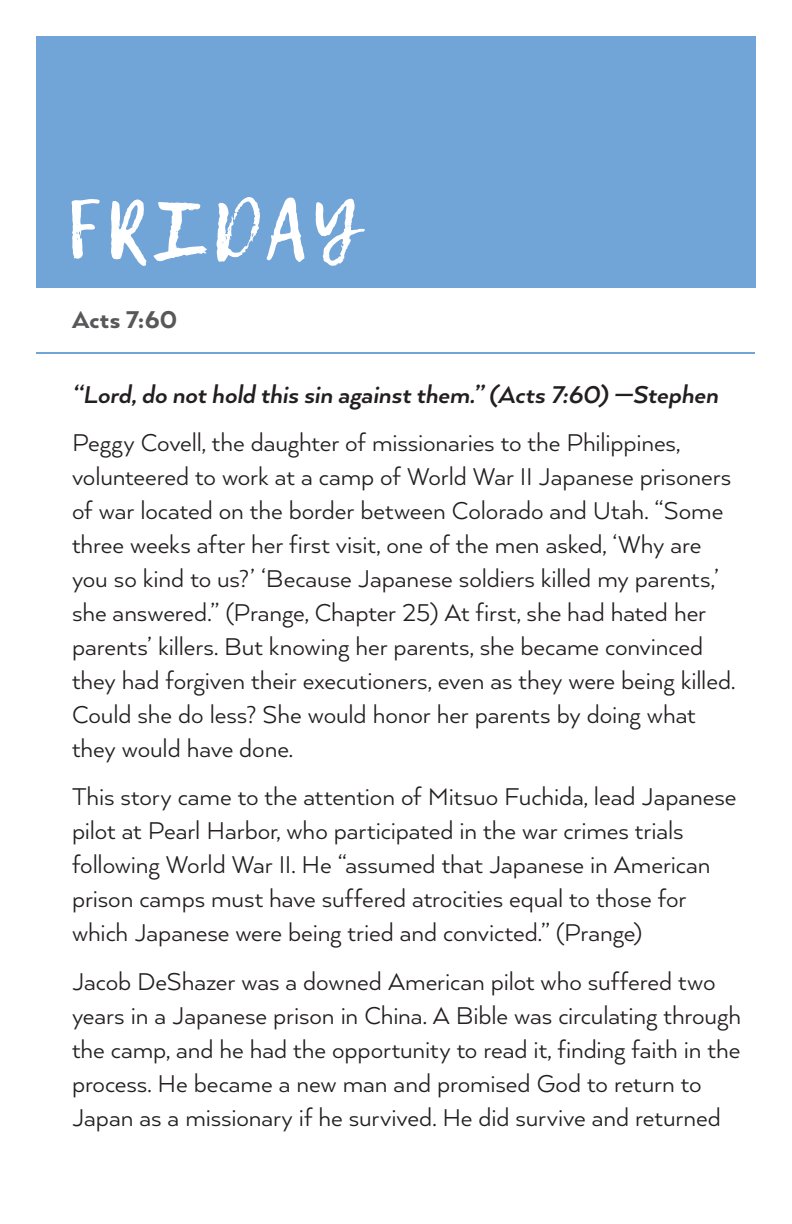
<style>
.page{position:relative;width:792px;height:1224px;background:#fff}
.page>*{position:absolute;margin:0;border:0;box-sizing:border-box;transform-origin:0 0}
.t1{font:80px "Lemon Tuesday";letter-spacing:.07em;color:#fff}
.t2{font:28px/34px "Arquitecta";letter-spacing:-.005em;color:#231f20}
.t3{font:italic 700 28px "Arquitecta";letter-spacing:-.005em;color:#231f20}
.t4{font:800 28px "Arquitecta";letter-spacing:.015em;color:#57585a}
</style>
<div class="page">
<div style="left:36px;top:36px;width:720px;height:252px;background:#71a4d7"></div>
<hr style="left:36px;top:352px;width:719px;height:2px;background:#71a4d7">
<h1 class="t1" style="left:66px;top:182px;width:294px">FRIDAY</h1>
<p class="t4" style="left:72px;top:302px;width:107px">Acts 7:60</p>
<p class="t3" style="left:72px;top:377px;width:648px">“Lord, do not hold this sin against them.” (Acts 7:60) —Stephen</p>
<p class="t2" style="left:72px;top:425px;width:665px">Peggy Covell, the daughter of missionaries to the Philippines, volunteered to work at a camp of World War II Japanese prisoners of war located on the border between Colorado and Utah. “Some three weeks after her first visit, one of the men asked, ‘Why are you so kind to us?’ ‘Because Japanese soldiers killed my parents,’ she answered.” (Prange, Chapter 25) At first, she had hated her parents’ killers. But knowing her parents, she became convinced they had forgiven their executioners, even as they were being killed.<br>Could she do less? She would honor her parents by doing what they would have done.</p>
<p class="t2" style="left:72px;top:779px;width:666px">This story came to the attention of Mitsuo Fuchida, lead Japanese pilot at Pearl Harbor, who participated in the war crimes trials following World War II. He “assumed that Japanese in American prison camps must have suffered atrocities equal to those for which Japanese were being tried and convicted.” (Prange)</p>
<p class="t2" style="left:72px;top:963px;width:671px">Jacob DeShazer was a downed American pilot who suffered two years in a Japanese prison in China. A Bible was circulating through the camp, and he had the opportunity to read it, finding faith in the process. He became a new man and promised God to return to Japan as a missionary if he survived. He did survive and returned</p>
</div>
